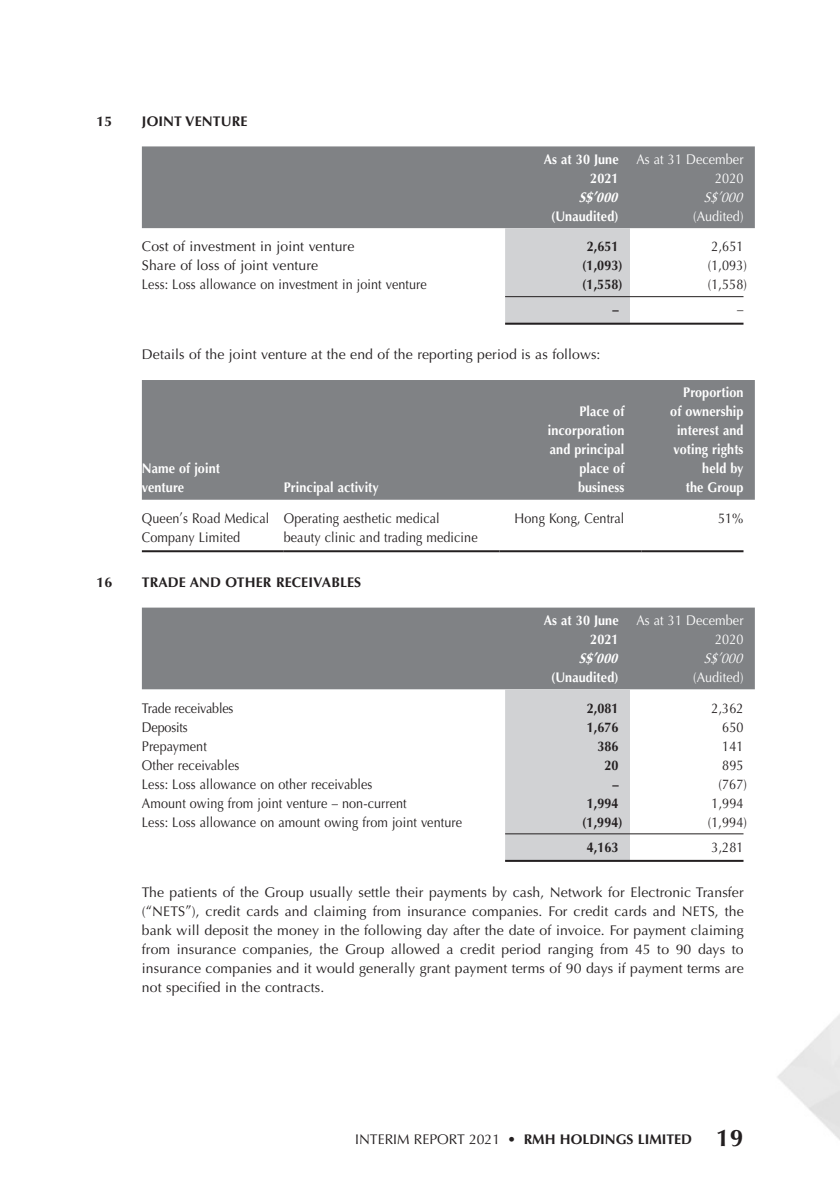
<style>
.page{position:relative;width:840px;height:1191px;background:#fff}
.page>*{position:absolute;margin:0;border:0;box-sizing:border-box;transform-origin:0 0}
.Notes{font:14px/19px "Optima LT Std";letter-spacing:.01em;color:#231f20;text-align:justify}
.Notes-2{font:14px/19px "Optima LT Std";letter-spacing:.01em;color:#231f20;scale:.9 1}
.Notes-3{font:700 14px "Optima LT Std";letter-spacing:.01em;color:#fff;scale:.9 1}
.Notes_HD1{font:700 14px "Optima LT Std";letter-spacing:.01em;color:#231f20}
.Notes-4{font:14px "Optima LT Std";letter-spacing:.01em;color:#fff;scale:.9 1}
.Notes-5{font:700 14px "Optima LT Std";letter-spacing:.01em;color:#231f20;scale:.9 1}
.Notes-6{font:14px "Optima LT Std";letter-spacing:-.01em;color:#231f20;scale:.9 1}
.Notes-7{font:italic 700 14px "Optima LT Std";color:#fff;scale:.9 1}
.Notes-8{font:italic 14px "Optima LT Std";color:#fff;scale:.9 1}
.s1{font-weight:400}
.s2{font-size:24px}
</style>
<div class="page">
<img style="left:777px;top:1015px;width:62px;height:124px">
<div style="left:142px;top:146px;width:612px;height:82px;background:#808285"></div>
<div style="left:505px;top:228px;width:124px;height:95px;background:#d1d2d4"></div>
<hr style="left:505px;top:296px;width:124px;height:1px;background:#231f20">
<hr style="left:629px;top:296px;width:114px;height:1px;background:#231f20">
<hr style="left:505px;top:323px;width:124px;height:2px;background:#231f20">
<hr style="left:629px;top:323px;width:114px;height:2px;background:#231f20">
<div style="left:142px;top:380px;width:612px;height:120px;background:#808285"></div>
<hr style="left:142px;top:550px;width:141px;height:2px;background:#231f20">
<hr style="left:283px;top:550px;width:216px;height:2px;background:#231f20">
<hr style="left:499px;top:550px;width:142px;height:2px;background:#231f20">
<hr style="left:641px;top:550px;width:102px;height:2px;background:#231f20">
<div style="left:142px;top:607px;width:612px;height:82px;background:#808285"></div>
<div style="left:505px;top:689px;width:124px;height:171px;background:#d1d2d4"></div>
<hr style="left:505px;top:833px;width:124px;height:1px;background:#231f20">
<hr style="left:629px;top:833px;width:114px;height:1px;background:#231f20">
<hr style="left:505px;top:860px;width:124px;height:2px;background:#231f20">
<hr style="left:629px;top:860px;width:114px;height:2px;background:#231f20">
<p class="Notes_HD1" style="left:96px;top:113px;width:17px">15</p>
<p class="Notes_HD1" style="left:142px;top:113px;width:107px">JOINT VENTURE</p>
<p class="Notes-3" style="left:543px;top:151px;width:85px">As at 30 June</p>
<p class="Notes-4" style="left:636px;top:151px;width:120px">As at 31 December</p>
<p class="Notes-3" style="left:590px;top:170px;width:33px">2021</p>
<p class="Notes-4" style="left:714px;top:170px;width:33px">2020</p>
<p class="Notes-7" style="left:578px;top:189px;width:49px">S$’000</p>
<p class="Notes-8" style="left:703px;top:189px;width:49px">S$’000</p>
<p class="Notes-3" style="left:550px;top:208px;width:77px">(Unaudited)</p>
<p class="Notes-4" style="left:692px;top:208px;width:57px">(Audited)</p>
<p class="Notes" style="left:142px;top:237px;width:214px">Cost of investment in joint venture</p>
<p class="Notes-5" style="left:586px;top:238px;width:37px">2,651</p>
<p class="Notes-2" style="left:711px;top:237px;width:37px">2,651</p>
<p class="Notes" style="left:142px;top:256px;width:178px">Share of loss of joint venture</p>
<p class="Notes-5" style="left:582px;top:257px;width:47px">(1,093)</p>
<p class="Notes-2" style="left:707px;top:256px;width:45px">(1,093)</p>
<p class="Notes-2" style="left:142px;top:275px;width:318px">Less: Loss allowance on investment in joint venture</p>
<p class="Notes-5" style="left:582px;top:276px;width:47px">(1,558)</p>
<p class="Notes-2" style="left:707px;top:275px;width:45px">(1,558)</p>
<p class="Notes-5" style="left:612px;top:301px;width:8px">–</p>
<p class="Notes-2" style="left:736px;top:300px;width:9px">–</p>
<p class="Notes" style="left:142px;top:345px;width:460px">Details of the joint venture at the end of the reporting period is as follows:</p>
<p class="Notes-3" style="left:142px;top:460px;width:88px">Name of joint</p>
<p class="Notes-3" style="left:142px;top:479px;width:48px">venture</p>
<p class="Notes-3" style="left:283px;top:479px;width:107px">Principal activity</p>
<p class="Notes-3" style="left:579px;top:403px;width:51px">Place of</p>
<p class="Notes-3" style="left:547px;top:422px;width:86px">incorporation</p>
<p class="Notes-3" style="left:549px;top:441px;width:84px">and principal</p>
<p class="Notes-3" style="left:579px;top:460px;width:51px">place of</p>
<p class="Notes-3" style="left:577px;top:479px;width:53px">business</p>
<p class="Notes-3" style="left:682px;top:384px;width:68px">Proportion</p>
<p class="Notes-3" style="left:670px;top:403px;width:83px">of ownership</p>
<p class="Notes-3" style="left:676px;top:422px;width:75px">interest and</p>
<p class="Notes-3" style="left:673px;top:441px;width:79px">voting rights</p>
<p class="Notes-3" style="left:701px;top:460px;width:47px">held by</p>
<p class="Notes-3" style="left:685px;top:479px;width:66px">the Group</p>
<p class="Notes-2" style="left:142px;top:509px;width:143px">Queen’s Road Medical<br>Company Limited</p>
<p class="Notes-2" style="left:283px;top:509px;width:217px">Operating aesthetic medical beauty clinic and trading medicine</p>
<p class="Notes-2" style="left:514px;top:509px;width:123px">Hong Kong, Central</p>
<p class="Notes-2" style="left:717px;top:509px;width:30px">51%</p>
<p class="Notes_HD1" style="left:96px;top:574px;width:17px">16</p>
<p class="Notes_HD1" style="left:142px;top:574px;width:221px">TRADE AND OTHER RECEIVABLES</p>
<p class="Notes-3" style="left:543px;top:612px;width:85px">As at 30 June</p>
<p class="Notes-4" style="left:636px;top:612px;width:120px">As at 31 December</p>
<p class="Notes-3" style="left:590px;top:631px;width:33px">2021</p>
<p class="Notes-4" style="left:714px;top:631px;width:33px">2020</p>
<p class="Notes-7" style="left:578px;top:650px;width:49px">S$’000</p>
<p class="Notes-8" style="left:703px;top:650px;width:49px">S$’000</p>
<p class="Notes-3" style="left:550px;top:669px;width:77px">(Unaudited)</p>
<p class="Notes-4" style="left:692px;top:669px;width:57px">(Audited)</p>
<p class="Notes-6" style="left:142px;top:699px;width:103px">Trade receivables</p>
<p class="Notes-5" style="left:586px;top:699px;width:37px">2,081</p>
<p class="Notes-2" style="left:711px;top:698px;width:37px">2,362</p>
<p class="Notes-6" style="left:142px;top:718px;width:52px">Deposits</p>
<p class="Notes-5" style="left:586px;top:718px;width:37px">1,676</p>
<p class="Notes-2" style="left:721px;top:717px;width:25px">650</p>
<p class="Notes-2" style="left:142px;top:736px;width:74px">Prepayment</p>
<p class="Notes-5" style="left:597px;top:737px;width:25px">386</p>
<p class="Notes-2" style="left:721px;top:736px;width:25px">141</p>
<p class="Notes-2" style="left:142px;top:755px;width:110px">Other receivables</p>
<p class="Notes-5" style="left:604px;top:756px;width:17px">20</p>
<p class="Notes-2" style="left:721px;top:755px;width:25px">895</p>
<p class="Notes-2" style="left:142px;top:774px;width:257px">Less: Loss allowance on other receivables</p>
<p class="Notes-5" style="left:612px;top:775px;width:8px">–</p>
<p class="Notes-2" style="left:718px;top:774px;width:33px">(767)</p>
<p class="Notes-2" style="left:142px;top:793px;width:296px">Amount owing from joint venture – non-current</p>
<p class="Notes-5" style="left:586px;top:794px;width:37px">1,994</p>
<p class="Notes-2" style="left:711px;top:793px;width:37px">1,994</p>
<p class="Notes-2" style="left:142px;top:812px;width:357px">Less: Loss allowance on amount owing from joint venture</p>
<p class="Notes-5" style="left:582px;top:813px;width:47px">(1,994)</p>
<p class="Notes-2" style="left:707px;top:812px;width:45px">(1,994)</p>
<p class="Notes-5" style="left:586px;top:838px;width:37px">4,163</p>
<p class="Notes-2" style="left:711px;top:837px;width:37px">3,281</p>
<p class="Notes" style="left:142px;top:882px;width:603px">The patients of the Group usually settle their payments by cash, Network for Electronic Transfer (“NETS”), credit cards and claiming from insurance companies. For credit cards and NETS, the bank will deposit the money in the following day after the date of invoice. For payment claiming from insurance companies, the Group allowed a credit period ranging from 45 to 90 days to insurance companies and it would generally grant payment terms of 90 days if payment terms are not specified in the contracts.</p>
<p class="Notes_HD1" style="left:355px;top:1130px;width:389px"><span class="s1">INTERIM REPORT 2021</span> • RMH HOLDINGS LIMITED <span class="s2">19</span></p>
</div>
